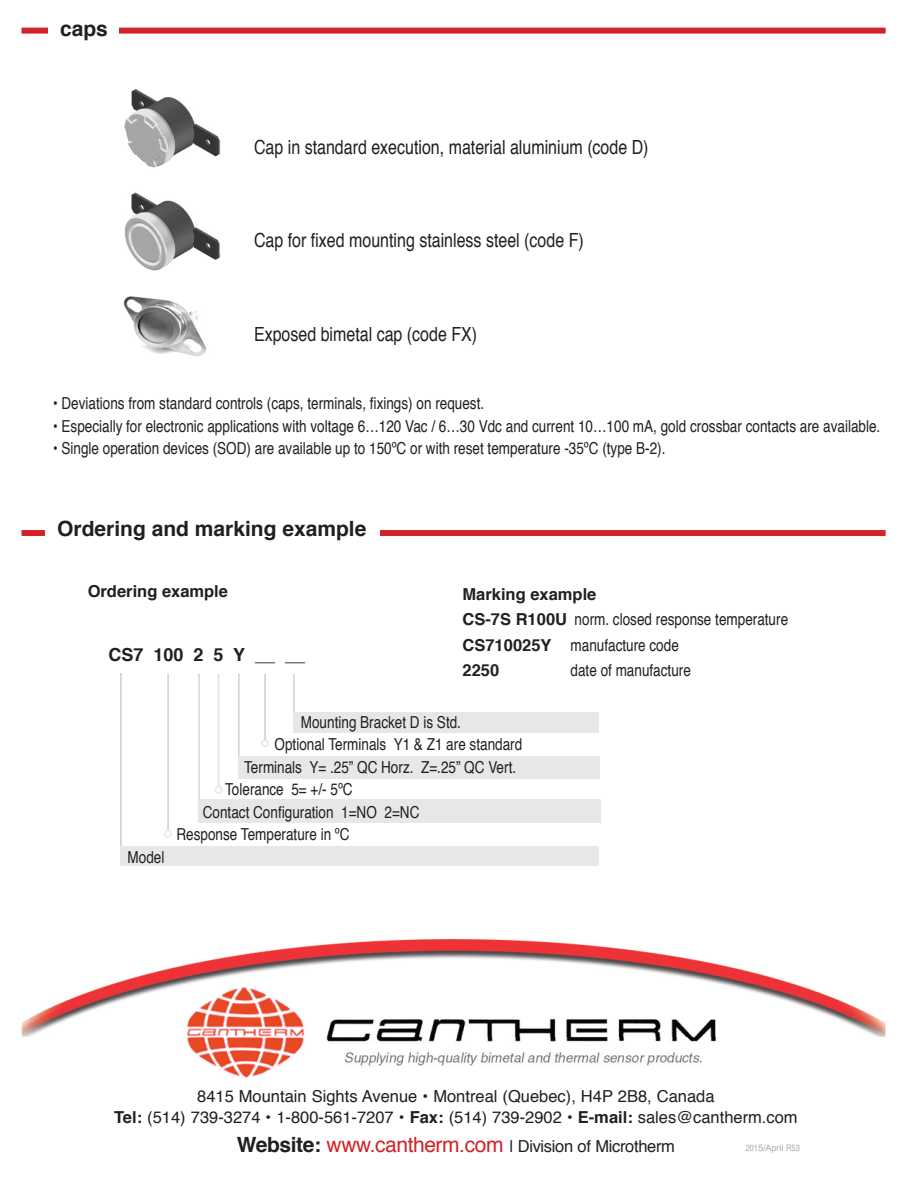
<style>
.page{position:relative;width:918px;height:1188px;background:#fff}
.page>*{position:absolute;margin:0;border:0;box-sizing:border-box;transform-origin:0 0}
.t1{font:700 21px "Helvetica";color:#231f20}
.t2{font:condensed 19.5px "Helvetica";color:#231f20}
.t3{font:700 18px "Helvetica";color:#231f20}
.t4{font:condensed 16.5px/25.5px "Helvetica";color:#231f20}
.t5{font:16.5px/21px "Helvetica";color:#231f20;text-align:center}
.t6{font:16.5px "Helvetica";letter-spacing:-.02em;color:#231f20}
.t7{font:700 16.5px "Helvetica";color:#231f20}
.t8{font:9px "Arial";color:#a8a9ad}
.s1{font-weight:700;font-stretch:normal}
.s2{font-weight:700}
.s3{font-weight:700;font-size:21px}
.s4{font-size:21px;color:#d1232a}
.s5{font-family:"Helvetica";font-stretch:condensed}
</style>
<div class="page">
<div style="left:22px;top:28px;width:864px;height:6px;background:#d1232a"></div>
<div style="left:48px;top:20px;width:71px;height:26px;background:#fff"></div>
<div style="left:22px;top:530px;width:864px;height:6px;background:#d1232a"></div>
<div style="left:46px;top:520px;width:334px;height:26px;background:#fff"></div>
<img style="left:187px;top:1037px;width:530px;height:41px">
<img style="left:22px;top:939px;width:864px;height:98px">
<img style="left:123px;top:89px;width:98px;height:267px">
<hr style="left:264px;top:674px;width:2px;height:66px;background:#e6e7e9">
<hr style="left:293px;top:674px;width:2px;height:49px;background:#e6e7e9">
<hr style="left:238px;top:674px;width:2px;height:92px;background:#e6e7e9">
<hr style="left:218px;top:674px;width:1px;height:113px;background:#e6e7e9">
<hr style="left:198px;top:674px;width:1px;height:137px;background:#e6e7e9">
<hr style="left:167px;top:674px;width:2px;height:157px;background:#e6e7e9">
<hr style="left:120px;top:673px;width:2px;height:179px;background:#e6e7e9">
<div style="left:293px;top:712px;width:306px;height:21px;background:#e6e7e9"></div>
<div style="left:238px;top:756px;width:362px;height:22px;background:#e6e7e9"></div>
<div style="left:198px;top:799px;width:403px;height:24px;background:#e6e7e9"></div>
<div style="left:120px;top:846px;width:479px;height:19px;background:#e6e7e9"></div>
<div style="left:261px;top:739px;width:8px;height:8px;border:2px solid #e6e7e9;border-radius:50%"></div>
<div style="left:215px;top:786px;width:8px;height:8px;border:2px solid #e6e7e9;border-radius:50%"></div>
<div style="left:164px;top:830px;width:8px;height:8px;border:2px solid #e6e7e9;border-radius:50%"></div>
<p class="t1" style="left:60px;top:15px;width:49px">caps</p>
<p class="t2" style="left:254px;top:135px;width:396px">Cap in standard execution, material aluminium (code D)</p>
<p class="t2" style="left:254px;top:228px;width:331px">Cap for fixed mounting stainless steel (code F)</p>
<p class="t2" style="left:254px;top:322px;width:225px">Exposed bimetal cap (code FX)</p>
<p class="t4" style="left:53px;top:390px;width:433px">• Deviations from standard controls (caps, terminals, fixings) on request.</p>
<p class="t4" style="left:53px;top:413px;width:829px">• Especially for electronic applications with voltage 6…120 Vac / 6…30 Vdc and current 10…100 mA, gold crossbar contacts are available.</p>
<p class="t4" style="left:53px;top:435px;width:614px">• Single operation devices (SOD) are available up to 150ºC or with reset temperature -35ºC (type B-2).</p>
<p class="t1" style="left:57px;top:515px;width:311px">Ordering and marking example</p>
<p class="t7" style="left:88px;top:580px;width:142px">Ordering example</p>
<p class="t4" style="left:463px;top:581px;width:327px"><span class="s1">Marking example<br>CS-7S R100U</span> norm. closed response temperature<br><span class="s1">CS710025Y</span> manufacture code<br><span class="s1">2250</span></p>
<p class="t3" style="left:109px;top:642px;width:198px">CS7 100 2 5 Y __ __</p>
<p class="t4" style="left:571px;top:657px;width:122px">date of manufacture</p>
<p class="t4" style="left:128px;top:844px;width:38px">Model</p>
<p class="t4" style="left:301px;top:709px;width:162px">Mounting Bracket D is Std.</p>
<p class="t4" style="left:275px;top:731px;width:249px">Optional Terminals Y1 &amp; Z1 are standard</p>
<p class="t4" style="left:244px;top:754px;width:274px">Terminals Y= .25” QC Horz. Z=.25” QC Vert.</p>
<p class="t4" style="left:225px;top:776px;width:129px">Tolerance 5= +/- 5ºC</p>
<p class="t4" style="left:203px;top:799px;width:218px">Contact Configuration 1=NO 2=NC</p>
<p class="t4" style="left:176px;top:821px;width:175px">Response Temperature in ºC</p>
<p class="t5" style="left:114px;top:1087px;width:685px">8415 Mountain Sights Avenue • Montreal (Quebec), H4P 2B8, Canada<br><span class="s2">Tel:</span> (514) 739-3274 • 1-800-561-7207 • <span class="s2">Fax:</span> (514) 739-2902 • <span class="s2">E-mail:</span> sales@cantherm.com</p>
<p class="t6" style="left:237px;top:1135px;width:440px"><span class="s3">Website:</span> <span class="s4">www.cantherm.com</span> | Division of Microtherm</p>
<p class="t8" style="left:746px;top:1142px;width:56px"><span class="s5">201</span>5/April <span class="s5">R53</span></p>
</div>
